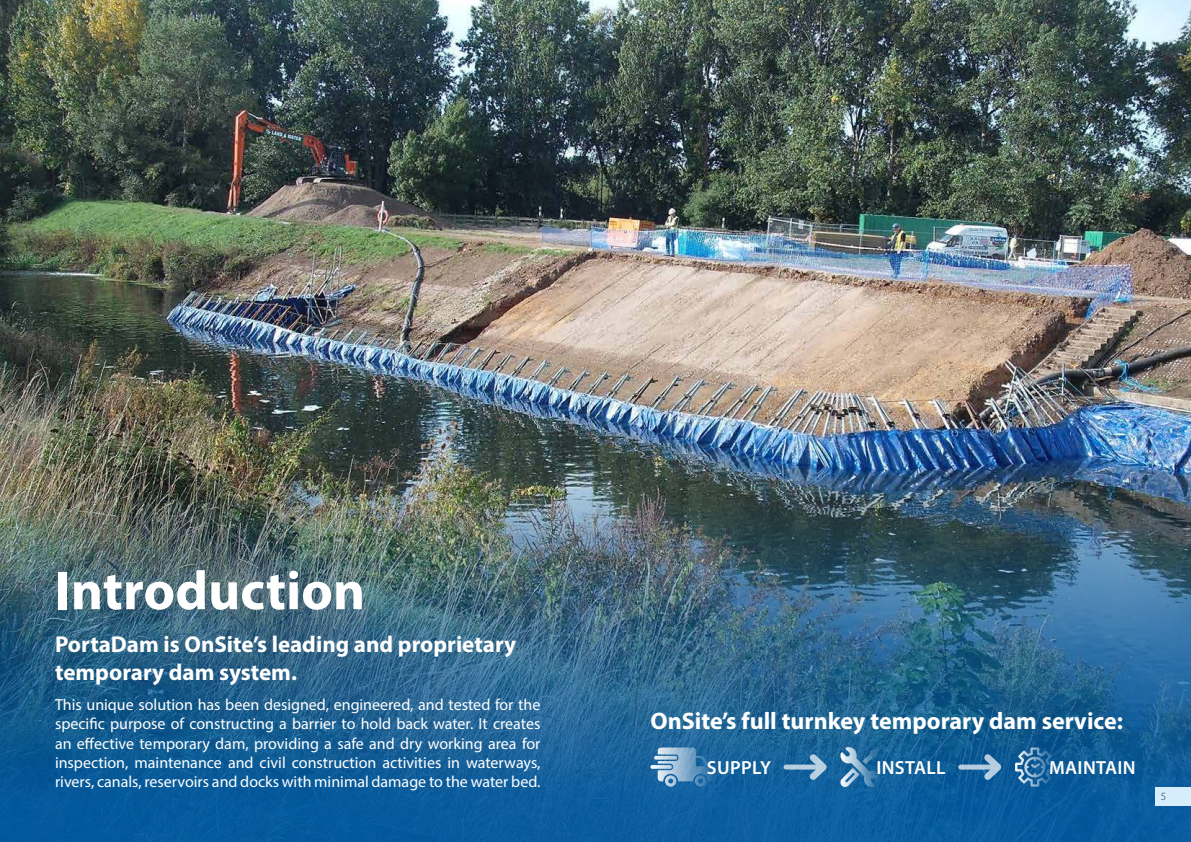
<style>
.page{position:relative;width:1191px;height:842px;background:#fff}
.page>*{position:absolute;margin:0;border:0;box-sizing:border-box;transform-origin:0 0}
.t1{font:700 55px "Myriad Pro";color:#fff}
.t2{font:700 24px "Myriad Pro";color:#fff}
.t3{font:700 23px/27.6px "Myriad Pro";color:#fff}
.t4{font:600 19px "Myriad Pro";letter-spacing:.02em;color:#fff}
.t5{font:16px/19.2px "Myriad Pro";color:#fff;text-align:justify}
.t6{font:300 11px "Myriad Pro";color:#17243d}
</style>
<div class="page">
<img style="left:0;top:0;width:1191px;height:842px">
<div style="left:1155px;top:787px;width:36px;height:18px;background:#d6eefb"></div>
<div style="left:786px;top:764px;width:37px;height:5px;background:#b6cedf"></div>
<svg style="left:803px;top:754px;width:26px;height:26px"></svg>
<div style="left:960px;top:764px;width:37px;height:5px;background:#b4cbde"></div>
<svg style="left:978px;top:754px;width:25px;height:26px"></svg>
<svg style="left:654px;top:756px;width:23px;height:4px"></svg>
<svg style="left:658px;top:747px;width:57px;height:40px;background:#6094bd"></svg>
<svg style="left:650px;top:765px;width:21px;height:4px"></svg>
<svg style="left:840px;top:747px;width:40px;height:40px;background:#4a85b1"></svg>
<svg style="left:1015px;top:747px;width:39px;height:40px;background:#3776a8"></svg>
<h1 class="t1" style="left:55px;top:555px;width:312px">Introduction</h1>
<h3 class="t3" style="left:55px;top:630px;width:463px">PortaDam is OnSite’s leading and proprietary temporary dam system.</h3>
<p class="t5" style="left:55px;top:695px;width:487px">This unique solution has been designed, engineered, and tested for the specific purpose of constructing a barrier to hold back water. It creates an effective temporary dam, providing a safe and dry working area for inspection, maintenance and civil construction activities in waterways, rivers, canals, reservoirs and docks with minimal damage to the water bed.</p>
<h2 class="t2" style="left:650px;top:705px;width:474px">OnSite’s full turnkey temporary dam service:</h2>
<p class="t4" style="left:707px;top:756px;width:66px">SUPPLY</p>
<p class="t4" style="left:876px;top:756px;width:71px">INSTALL</p>
<p class="t4" style="left:1049px;top:756px;width:88px">MAINTAIN</p>
<p class="t6" style="left:1160px;top:790px;width:7px">5</p>
</div>
